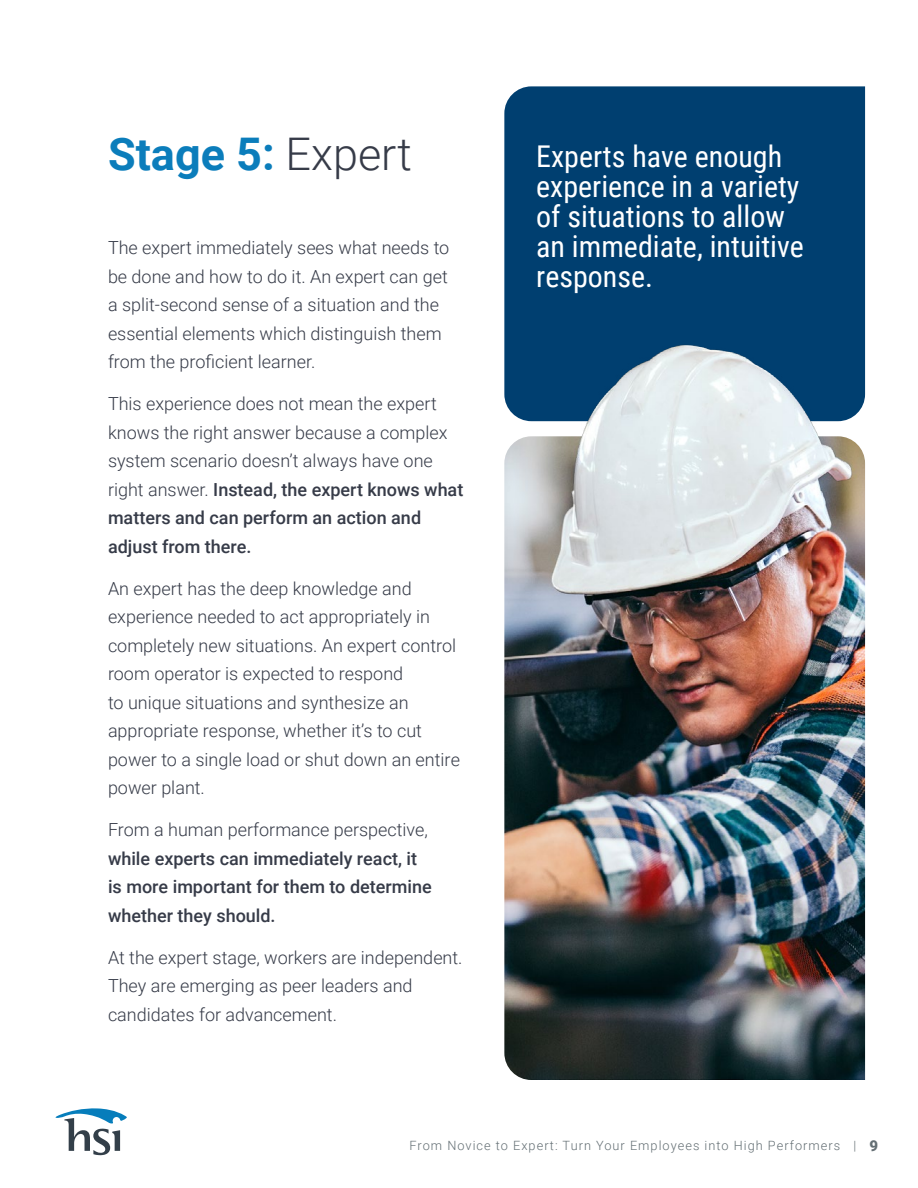
<style>
.page{position:relative;width:918px;height:1188px;background:#fff}
.page>*{position:absolute;margin:0;border:0;box-sizing:border-box;transform-origin:0 0}
.t1{font:700 45px "Roboto";color:#0b7dbb}
.t2{font:30px/30px "Roboto Condensed";color:#fff}
.t3{font:300 18px/28.5px "Roboto";color:#363b48}
.t4{font:500 18px/28.5px "Roboto";color:#363b48}
.t5{font:300 12.75px "Roboto";letter-spacing:.08em;color:#646f74}
.s1{font-weight:300;color:#363b48}
.s2{font-weight:500}
.s3{font-weight:900;font-size:15px}
</style>
<div class="page">
<svg style="left:55px;top:1108px;width:72px;height:47px"></svg>
<img style="left:504px;top:436px;width:361px;height:644px">
<div style="left:504px;top:86px;width:361px;height:335px;background:#003f70"></div>
<img style="left:531px;top:311px;width:321px;height:193px">
<h1 class="t1" style="left:108px;top:123px;width:306px">Stage 5: <span class="s1">Expert</span></h1>
<p class="t3" style="left:108px;top:233px;width:343px">The expert immediately sees what needs to be done and how to do it. An expert can get a split-second sense of a situation and the essential elements which distinguish them from the proficient learner.</p>
<p class="t3" style="left:108px;top:389px;width:357px">This experience does not mean the expert knows the right answer because a complex system scenario doesn’t always have one right answer. <span class="s2">Instead, the expert knows what matters and can perform an action and adjust from there.</span></p>
<p class="t3" style="left:108px;top:573px;width:354px">An expert has the deep knowledge and experience needed to act appropriately in completely new situations. An expert control room operator is expected to respond<br>to unique situations and synthesize an appropriate response, whether it’s to cut power to a single load or shut down an entire power plant.</p>
<p class="t3" style="left:108px;top:815px;width:322px">From a human performance perspective,</p>
<p class="t4" style="left:108px;top:843px;width:325px">while experts can immediately react, it is more important for them to determine whether they should.</p>
<p class="t3" style="left:108px;top:942px;width:356px">At the expert stage, workers are independent.<br>They are emerging as peer leaders and candidates for advancement.</p>
<h2 class="t2" style="left:536px;top:140px;width:269px">Experts have enough experience in a variety of situations to allow an immediate, intuitive response.</h2>
<p class="t5" style="left:410px;top:1136px;width:470px">From Novice to Expert: Turn Your Employees into High Performers | <span class="s3">9</span></p>
</div>
